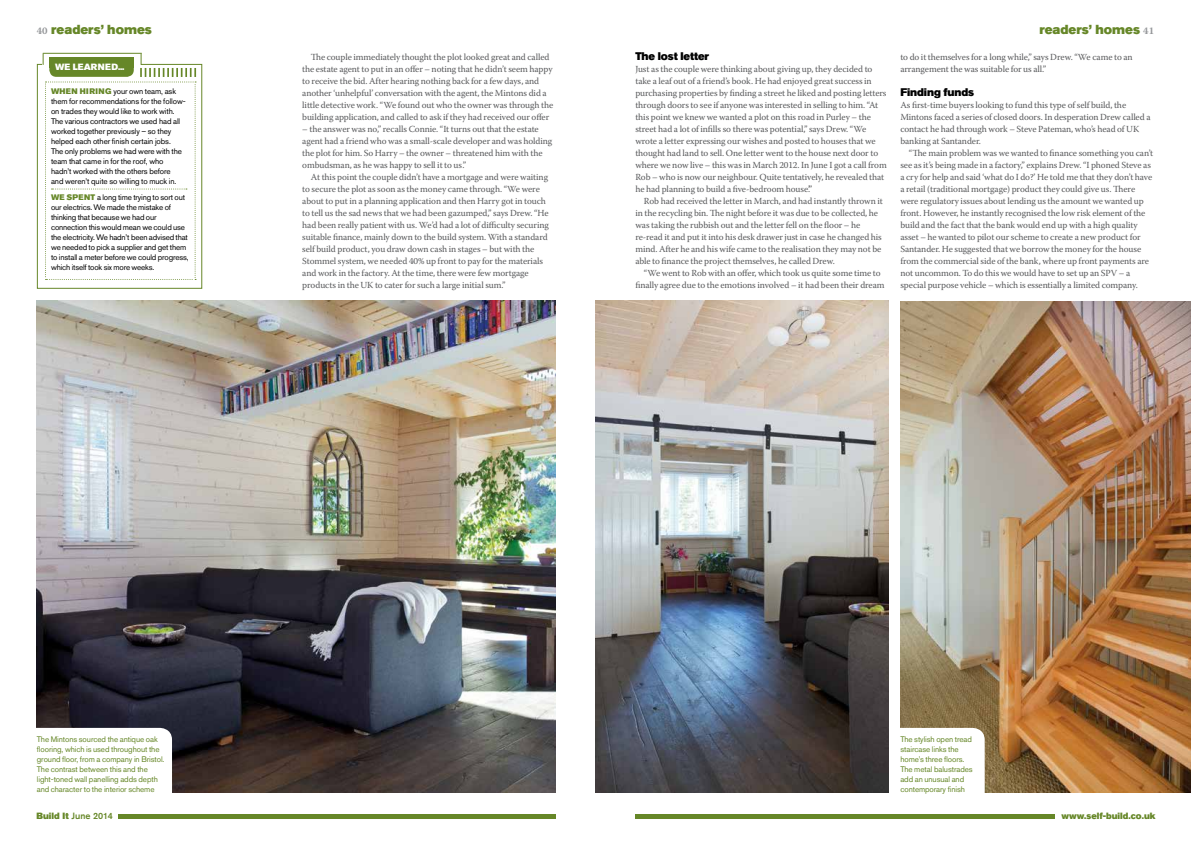
<style>
.page{position:relative;width:1191px;height:842px;background:#fff}
.page>*{position:absolute;margin:0;border:0;box-sizing:border-box;transform-origin:0 0}
.t1{font:13px "Akzidenz Grotesk Std Super";color:#668728}
.t2{font:11px "Akzidenz Grotesk Std Super";letter-spacing:-.01em;color:#000}
.t3{font:9.2px/12px "Warnock Pro";letter-spacing:-.01em;color:#58595b}
.t4{font:9px "Akzidenz Grotesk Std Super";color:#668728}
.t5{font:500 9px "Akzidenz Grotesk Std";color:#668728}
.t6{font:9px "Akzidenz Grotesk Std Super";letter-spacing:.055em;color:#fff}
.t7{font:8px/10px "Akzidenz Grotesk Std";letter-spacing:-.01em;color:#000}
.t8{font:8px/10px "Akzidenz Grotesk Std";letter-spacing:-.01em;color:#668728}
.s1{font-family:"Warnock Pro";font-weight:700;font-size:10px;color:#939598}
.s2{font-family:"Akzidenz Grotesk Std Super";color:#668728}
.s3{font-family:"Akzidenz Grotesk Std Super";font-weight:400}
</style>
<div class="page">
<img style="left:36px;top:301px;width:520px;height:491px">
<img style="left:900px;top:301px;width:291px;height:491px">
<img style="left:596px;top:301px;width:293px;height:491px">
<hr style="left:635px;top:815px;width:419px;height:4px;background:#668728">
<hr style="left:119px;top:815px;width:437px;height:4px;background:#668728">
<div style="left:37px;top:64px;width:165px;height:225px;border:1px solid #668728"></div>
<svg style="left:43px;top:53px;width:153px;height:227px"></svg>
<svg style="left:900px;top:728px;width:84px;height:64px"></svg>
<svg style="left:36px;top:728px;width:136px;height:64px"></svg>
<h1 class="t1" style="left:37px;top:22px;width:117px"><span class="s1">40</span> readers’ homes</h1>
<h1 class="t1" style="left:1039px;top:22px;width:116px">readers’ homes <span class="s1">41</span></h1>
<p class="t6" style="left:55px;top:62px;width:71px">we learned...</p>
<p class="t3" style="left:302px;top:51px;width:252px;text-indent:9px">The couple immediately thought the plot looked great and called the estate agent to put in an offer – noting that he didn’t seem happy to receive the bid. After hearing nothing back for a few days, and another ‘unhelpful’ conversation with the agent, the Mintons did a little detective work. “We found out who the owner was through the building application, and called to ask if they had received our offer</p>
<p class="t3" style="left:302px;top:123px;width:251px">– the answer was no,” recalls Connie. “It turns out that the estate agent had a friend who was a small-scale developer and was holding the plot for him. So Harry – the owner – threatened him with the ombudsman, as he was happy to sell it to us.”</p>
<p class="t3" style="left:302px;top:171px;width:248px;text-indent:9px">At this point the couple didn’t have a mortgage and were waiting to secure the plot as soon as the money came through. “We were about to put in a planning application and then Harry got in touch to tell us the sad news that we had been gazumped,” says Drew. “He had been really patient with us. We’d had a lot of difficulty securing suitable finance, mainly down to the build system. With a standard self build product, you draw down cash in stages – but with the Stommel system, we needed 40% up front to pay for the materials and work in the factory. At the time, there were few mortgage products in the UK to cater for such a large initial sum.”</p>
<p class="t7" style="left:51px;top:86px;width:136px"><span class="s2">when hi ri ng</span> your own team, ask them for recommendations for the follow&shy;on trades they would like to work with.<br>The various contractors we used had all worked together previously – so they helped each other finish certain jobs.<br>The only problems we had were with the team that came in for the roof, who hadn’t worked with the others before<br>and weren’t quite so willing to muck in.</p>
<p class="t7" style="left:51px;top:192px;width:139px"><span class="s2">we spent</span> a long time trying to sort out our electrics. We made the mistake of thinking that because we had our connection this would mean we could use the electricity. We hadn’t been advised that we needed to pick a supplier and get them to install a meter before we could progress, which itself took six more weeks.</p>
<p class="t2" style="left:635px;top:50px;width:75px">The lost letter</p>
<p class="t3" style="left:635px;top:63px;width:253px">Just as the couple were thinking about giving up, they decided to take a leaf out of a friend’s book. He had enjoyed great success in purchasing properties by finding a street he liked and posting letters through doors to see if anyone was interested in selling to him. “At this point we knew we wanted a plot on this road in Purley – the street had a lot of infills so there was potential,” says Drew. “We wrote a letter expressing our wishes and posted to houses that we thought had land to sell. One letter went to the house next door to where we now live – this was in March 2012. In June I got a call from Rob – who is now our neighbour. Quite tentatively, he revealed that he had planning to build a five-bedroom house’.”</p>
<p class="t3" style="left:635px;top:195px;width:249px;text-indent:9px">Rob had received the letter in March, and had instantly thrown it in the recycling bin. The night before it was due to be collected, he was taking the rubbish out and the letter fell on the floor – he re-read it and put it into his desk drawer just in case he changed his mind. After he and his wife came to the realisation they may not be able to finance the project themselves, he called Drew.</p>
<p class="t3" style="left:635px;top:267px;width:251px;text-align:center">“We went to Rob with an offer, which took us quite some time to finally agree due to the emotions involved – it had been their dream</p>
<p class="t3" style="left:900px;top:51px;width:234px">to do it themselves for a long while,” says Drew. “We came to an arrangement the was suitable for us all.”</p>
<p class="t2" style="left:900px;top:86px;width:75px">Finding funds</p>
<p class="t3" style="left:900px;top:99px;width:252px">As first-time buyers looking to fund this type of self build, the Mintons faced a series of closed doors. In desperation Drew called a contact he had through work – Steve Pateman, who’s head of UK banking at Santander.</p>
<p class="t3" style="left:900px;top:147px;width:254px;text-indent:9px">“The main problem was we wanted to finance something you can’t see as it’s being made in a factory,” explains Drew. “I phoned Steve as a cry for help and said ‘what do I do?’ He told me that they don’t have a retail (traditional mortgage) product they could give us. There were regulatory issues about lending us the amount we wanted up front. However, he instantly recognised the low risk element of the build and the fact that the bank would end up with a high quality asset – he wanted to pilot our scheme to create a new product for Santander. He suggested that we borrow the money for the house from the commercial side of the bank, where up front payments are not uncommon. To do this we would have to set up an SPV – a special purpose vehicle – which is essentially a limited company.</p>
<p class="t8" style="left:37px;top:734px;width:129px">The Mintons sourced the antique oak flooring, which is used throughout the ground floor, from a company in Bristol.<br>The contrast between this and the light-toned wall panelling adds depth and character to the interior scheme</p>
<p class="t5" style="left:36px;top:811px;width:78px"><span class="s3">Build It</span> June 2014</p>
<p class="t8" style="left:900px;top:734px;width:74px">The stylish open tread staircase links the home’s three floors.<br>The metal balustrades add an unusual and contemporary finish</p>
<p class="t4" style="left:1061px;top:811px;width:96px">www.self-build.co.uk</p>
</div>
